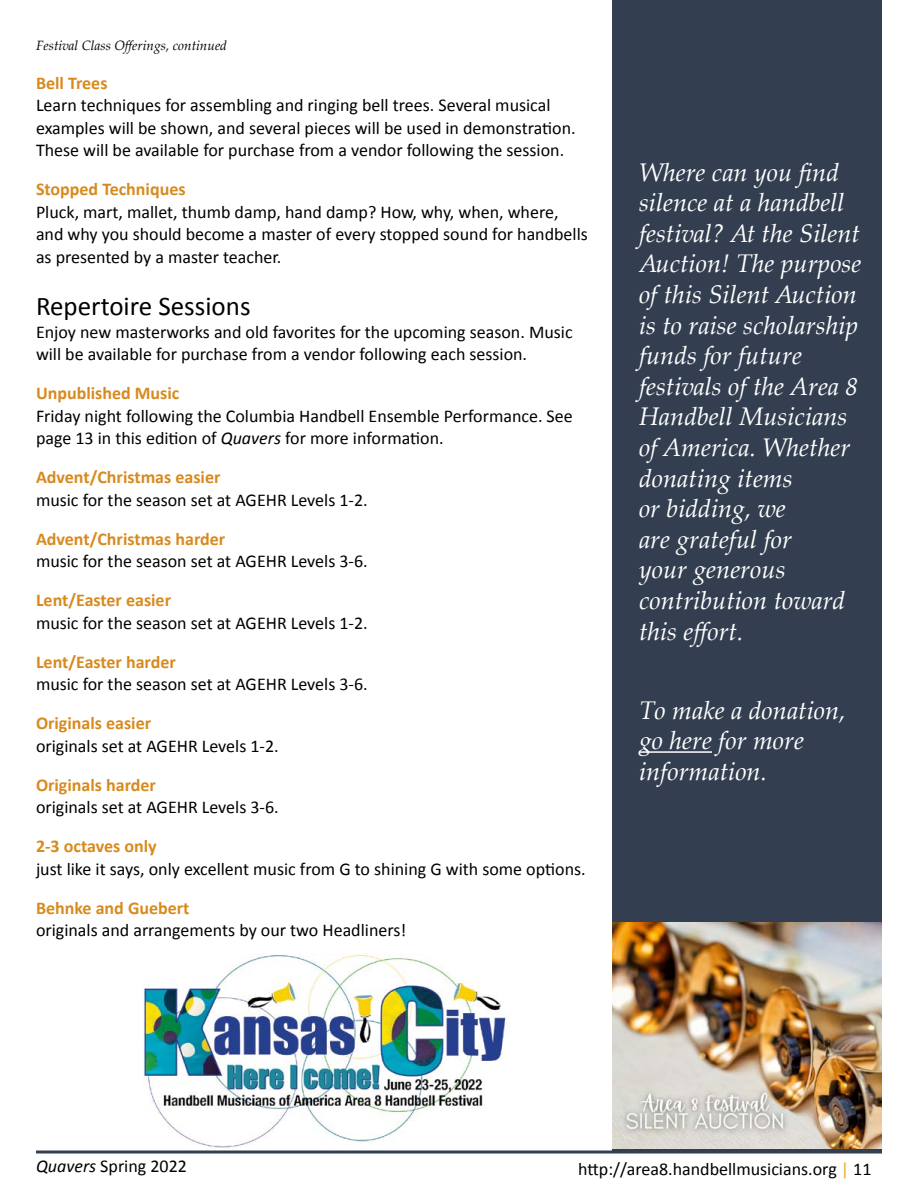
<style>
.page{position:relative;width:918px;height:1188px;background:#fff}
.page>*{position:absolute;margin:0;border:0;box-sizing:border-box;transform-origin:0 0}
.t1{font:27px "Calibri";color:#000}
.t2{font:italic 25.5px/30.6px "Palatino Linotype";color:#fff}
.t3{font:18px/22.5px "Calibri";color:#000}
.t4{font:700 18px "Calibri";color:#d88a1e}
.t5{font:italic 13.5px "Palatino Linotype";color:#000}
.s1{font-style:italic}
.s2{color:#efaa1f}
</style>
<div class="page">
<svg style="left:36px;top:1150px;width:846px;height:4px;background:#656e7b"></svg>
<div style="left:612px;top:0;width:270px;height:1152px;background:#333f50"></div>
<hr style="left:639px;top:751px;width:73px;height:2px;background:#fff">
<img style="left:612px;top:922px;width:270px;height:227px">
<img style="left:143px;top:953px;width:363px;height:195px">
<p class="t5" style="left:36px;top:35px;width:193px">Festival Class Offerings, continued</p>
<p class="t4" style="left:36px;top:71px;width:73px">Bell Trees</p>
<p class="t3" style="left:36px;top:94px;width:541px">Learn techniques for assembling and ringing bell trees. Several musical examples will be shown, and several pieces will be used in demonstration.<br>These will be available for purchase from a vendor following the session.</p>
<p class="t4" style="left:36px;top:178px;width:151px">Stopped Techniques</p>
<p class="t3" style="left:36px;top:200px;width:553px">Pluck, mart, mallet, thumb damp, hand damp? How, why, when, where, and why you should become a master of every stopped sound for handbells as presented by a master teacher.</p>
<h1 class="t1" style="left:36px;top:289px;width:216px">Repertoire Sessions</h1>
<p class="t3" style="left:36px;top:320px;width:538px">Enjoy new masterworks and old favorites for the upcoming season. Music will be available for purchase from a vendor following each session.</p>
<p class="t4" style="left:36px;top:382px;width:145px">Unpublished Music</p>
<p class="t3" style="left:36px;top:404px;width:538px">Friday night following the Columbia Handbell Ensemble Performance. See page 13 in this edition of <span class="s1">Quavers</span> for more information.</p>
<p class="t4" style="left:36px;top:466px;width:186px">Advent/Christmas easier</p>
<p class="t3" style="left:36px;top:488px;width:333px">music for the season set at AGEHR Levels 1-2.</p>
<p class="t4" style="left:36px;top:527px;width:191px">Advent/Christmas harder</p>
<p class="t3" style="left:36px;top:550px;width:333px">music for the season set at AGEHR Levels 3-6.</p>
<p class="t4" style="left:36px;top:589px;width:137px">Lent/Easter easier</p>
<p class="t3" style="left:36px;top:611px;width:333px">music for the season set at AGEHR Levels 1-2.</p>
<p class="t4" style="left:36px;top:650px;width:141px">Lent/Easter harder</p>
<p class="t3" style="left:36px;top:673px;width:333px">music for the season set at AGEHR Levels 3-6.</p>
<p class="t4" style="left:36px;top:712px;width:117px">Originals easier</p>
<p class="t3" style="left:36px;top:734px;width:244px">originals set at AGEHR Levels 1-2.</p>
<p class="t4" style="left:36px;top:773px;width:121px">Originals harder</p>
<p class="t3" style="left:36px;top:796px;width:244px">originals set at AGEHR Levels 3-6.</p>
<p class="t4" style="left:36px;top:835px;width:122px">2-3 octaves only</p>
<p class="t3" style="left:36px;top:857px;width:551px">just like it says, only excellent music from G to shining G with some options.</p>
<p class="t4" style="left:36px;top:896px;width:155px">Behnke and Guebert</p>
<p class="t3" style="left:36px;top:919px;width:372px">originals and arrangements by our two Headliners!</p>
<p class="t2" style="left:639px;top:156px;width:224px">Where can you find silence at a handbell festival? At the Silent<br>Auction! The purpose of this Silent Auction is to raise scholarship funds for future festivals of the Area 8<br>Handbell Musicians of America. Whether donating items<br>or bidding, we<br>are grateful for<br>your generous contribution toward this effort.</p>
<h2 class="t2" style="left:639px;top:694px;width:208px">To make a donation, go here for more information.</h2>
<p class="t3" style="left:36px;top:1154px;width:152px"><span class="s1">Quavers</span> Spring 2022</p>
<p class="t3" style="left:578px;top:1158px;width:295px">http://area8.handbellmusicians.org <span class="s2">|</span> 11</p>
</div>
